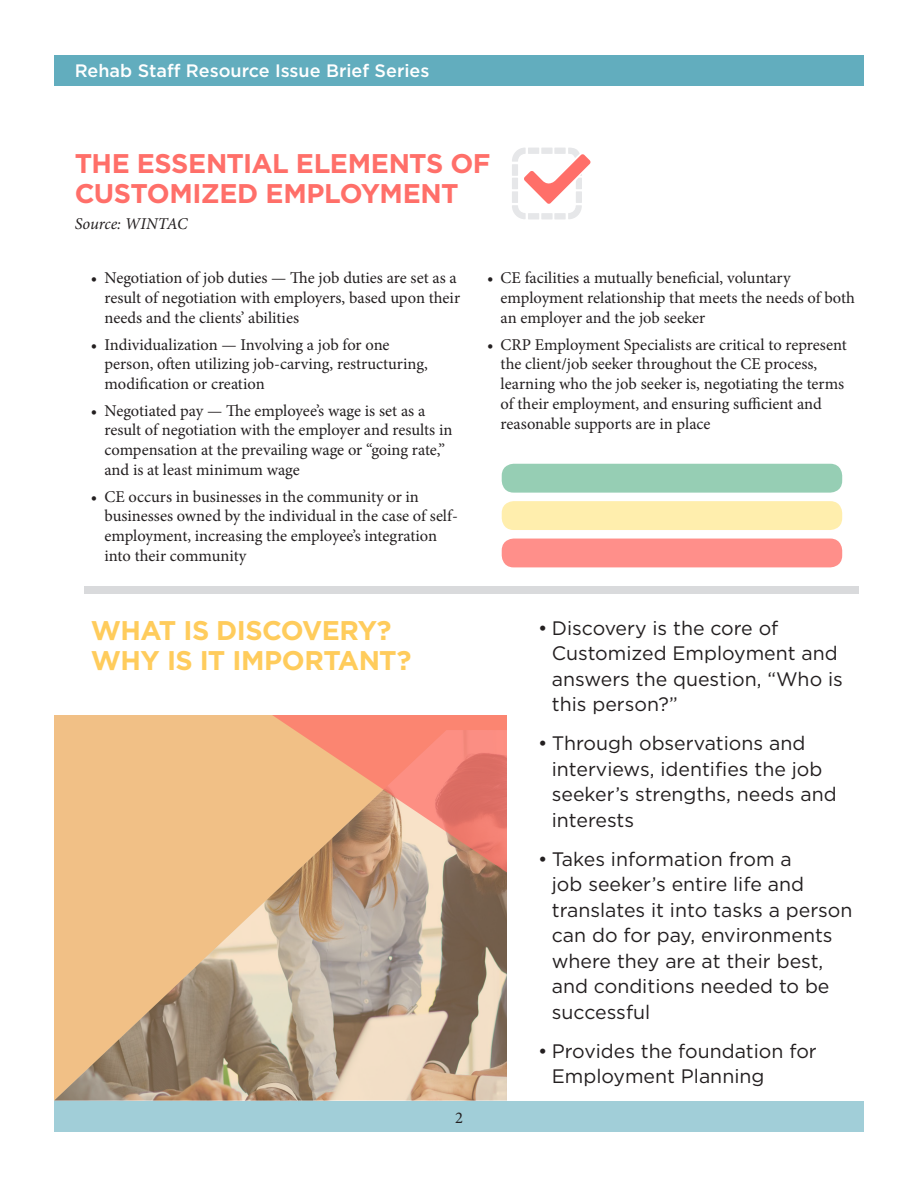
<style>
.page{position:relative;width:918px;height:1188px;background:#fff}
.page>*{position:absolute;margin:0;border:0;box-sizing:border-box;transform-origin:0 0}
.t1{font:700 27px/30px "Gotham HTF";letter-spacing:-.02em;color:#ff6f69}
.t2{font:700 27px "Gotham HTF";letter-spacing:-.025em;color:#ffcc5c}
.t3{font:19.5px/25.5px "Gotham HTF";color:#231f20}
.t4{font:500 18px "Gotham HTF";color:#fff}
.t5{font:16.5px/19.8px "Minion Pro";color:#231f20}
.t6{font:italic 16.5px "Minion Pro";letter-spacing:-.01em;color:#231f20}
</style>
<div class="page">
<div style="left:54px;top:56px;width:810px;height:30px;background:#62adbe"></div>
<div style="left:54px;top:1102px;width:810px;height:30px;background:#a1ced8"></div>
<img style="left:54px;top:730px;width:453px;height:371px">
<svg style="left:268px;top:715px;width:239px;height:179px;background:#e0987a"></svg>
<div style="left:84px;top:586px;width:775px;height:8px;background:#d9dadc"></div>
<svg style="left:512px;top:148px;width:79px;height:71px"></svg>
<div style="left:502px;top:464px;width:340px;height:29px;background:#96ceb4;border-radius:12px"></div>
<div style="left:502px;top:501px;width:340px;height:29px;background:#ffeead;border-radius:12px"></div>
<div style="left:502px;top:539px;width:340px;height:28px;background:#ff8f8a;border-radius:12px"></div>
<p class="t4" style="left:75px;top:61px;width:356px">Rehab Staff Resource Issue Brief Series</p>
<p class="t1" style="left:75px;top:148px;width:417px">THE ESSENTIAL ELEMENTS OF<br>CUSTOMIZED EMPLOYMENT</p>
<p class="t6" style="left:75px;top:213px;width:114px">Source: WINTAC</p>
<p class="t5" style="left:104px;top:268px;width:357px;text-indent:-14px">• Negotiation of job duties — The job duties are set as a result of negotiation with employers, based upon their needs and the clients’ abilities</p>
<p class="t5" style="left:104px;top:334px;width:325px;text-indent:-14px">• Individualization — Involving a job for one person, often utilizing job-carving, restructuring, modification or creation</p>
<p class="t5" style="left:104px;top:401px;width:349px;text-indent:-14px">• Negotiated pay — The employee’s wage is set as a result of negotiation with the employer and results in compensation at the prevailing wage or “going rate,” and is at least minimum wage</p>
<p class="t5" style="left:104px;top:487px;width:355px;text-indent:-14px">• CE occurs in businesses in the community or in businesses owned by the individual in the case of self&shy;employment, increasing the employee’s integration into their community</p>
<p class="t2" style="left:91px;top:615px;width:302px">WHAT IS DISCOVERY?</p>
<p class="t2" style="left:91px;top:645px;width:322px">WHY IS IT IMPORTANT?</p>
<p class="t5" style="left:455px;top:1108px;width:9px">2</p>
<p class="t5" style="left:501px;top:268px;width:356px;text-indent:-14px">• CE facilities a mutually beneficial, voluntary employment relationship that meets the needs of both an employer and the job seeker</p>
<p class="t5" style="left:501px;top:334px;width:348px;text-indent:-14px">• CRP Employment Specialists are critical to represent the client/job seeker throughout the CE process, learning who the job seeker is, negotiating the terms of their employment, and ensuring sufficient and reasonable supports are in place</p>
<p class="t3" style="left:552px;top:615px;width:293px;text-indent:-14px">• Discovery is the core of<br>Customized Employment and answers the question, “Who is this person?”</p>
<p class="t3" style="left:552px;top:730px;width:286px;text-indent:-14px">• Through observations and interviews, identifies the job seeker’s strengths, needs and interests</p>
<p class="t3" style="left:552px;top:846px;width:302px;text-indent:-14px">• Takes information from a<br>job seeker’s entire life and translates it into tasks a person can do for pay, environments where they are at their best, and conditions needed to be successful</p>
<p class="t3" style="left:552px;top:1038px;width:267px;text-indent:-14px">• Provides the foundation for<br>Employment Planning</p>
</div>
